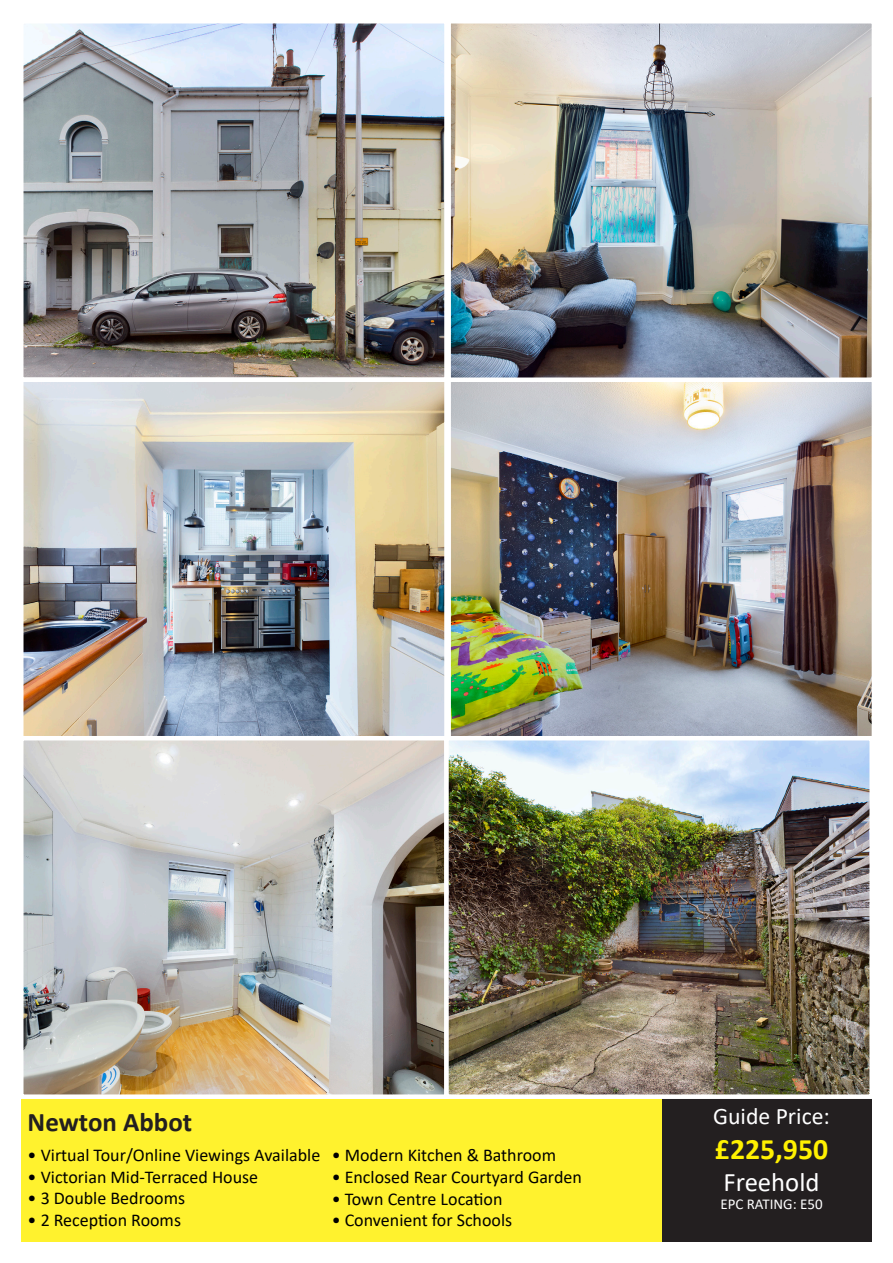
<style>
.page{position:relative;width:893px;height:1263px;background:#fff}
.page>*{position:absolute;margin:0;border:0;box-sizing:border-box;transform-origin:0 0}
.t1{font:700 29.7px "Calibri";color:#fff101}
.t2{font:700 27px "Calibri";color:#231f20}
.t3{font:26.7px "Calibri";color:#fff}
.t4{font:23.7px "Calibri";color:#fff}
.t5{font:18px "Calibri";color:#000}
.t6{font:15px "Calibri";color:#fff}
</style>
<div class="page">
<div style="left:661px;top:1098px;width:211px;height:144px;background:#231f20"></div>
<div style="left:21px;top:1098px;width:640px;height:144px;background:#fff22e"></div>
<img style="left:24px;top:24px;width:420px;height:1070px">
<div style="left:19px;top:19px;width:430px;height:363px;border:4px solid #fff"></div>
<div style="left:19px;top:377px;width:430px;height:363px;border:4px solid #fff"></div>
<div style="left:19px;top:736px;width:430px;height:363px;border:4px solid #fff"></div>
<img style="left:451px;top:24px;width:420px;height:711px">
<div style="left:446px;top:377px;width:430px;height:363px;border:4px solid #fff"></div>
<img style="left:449px;top:741px;width:420px;height:353px">
<div style="left:444px;top:736px;width:430px;height:363px;border:4px solid #fff"></div>
<div style="left:446px;top:19px;width:430px;height:363px;border:4px solid #fff"></div>
<p class="t2" style="left:28px;top:1103px;width:166px">Newton Abbot</p>
<p class="t5" style="left:28px;top:1142px;width:294px">• Virtual Tour/Online Viewings Available</p>
<p class="t5" style="left:28px;top:1164px;width:232px">• Victorian Mid-Terraced House</p>
<p class="t5" style="left:28px;top:1186px;width:159px">• 3 Double Bedrooms</p>
<p class="t5" style="left:28px;top:1207px;width:155px">• 2 Reception Rooms</p>
<p class="t5" style="left:332px;top:1143px;width:226px">• Modern Kitchen &amp; Bathroom</p>
<p class="t5" style="left:332px;top:1164px;width:252px">• Enclosed Rear Courtyard Garden</p>
<p class="t5" style="left:332px;top:1186px;width:172px">• Town Centre Location</p>
<p class="t5" style="left:332px;top:1208px;width:182px">• Convenient for Schools</p>
<p class="t4" style="left:713px;top:1099px;width:118px">Guide Price:</p>
<p class="t1" style="left:715px;top:1128px;width:115px">£225,950</p>
<p class="t3" style="left:723px;top:1164px;width:98px">Freehold</p>
<p class="t6" style="left:720px;top:1194px;width:104px">EPC RATING: E50</p>
</div>
